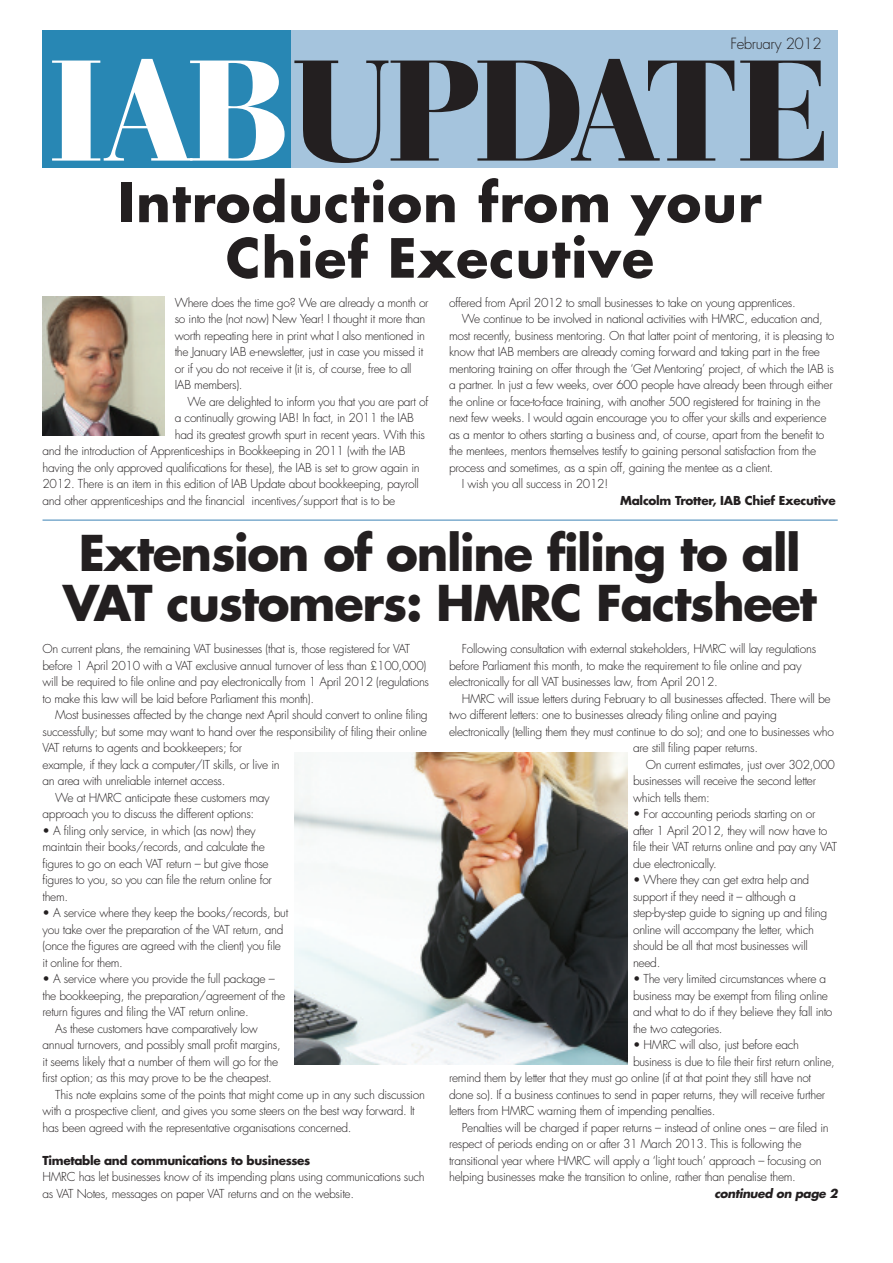
<style>
.page{position:relative;width:893px;height:1263px;background:#fff}
.page>*{position:absolute;margin:0;border:0;box-sizing:border-box;transform-origin:0 0}
.t1{font:900 150px "Bauer Bodoni BT";letter-spacing:-.015em;color:#231f20}
.t2{font:700 52.5px/55.5px "Futura";letter-spacing:.02em;color:#231f20;text-align:center}
.t3{font:700 48px/49.5px "Futura";letter-spacing:-.03em;color:#231f20;text-align:center}
.t4{font:300 15px "Futura";letter-spacing:-.025em;color:#231f20}
.t5{font:300 12px/16.5px "Futura";letter-spacing:-.025em;color:#231f20}
.t6{font:700 12px "Futura";letter-spacing:-.03em;color:#231f20}
.t7{font:italic 700 12px "Futura";letter-spacing:-.03em;color:#231f20}
.s1{color:#fff}
</style>
<div class="page">
<div style="left:262px;top:30px;width:576px;height:138px;background:#a5c4dd"></div>
<div style="left:43px;top:30px;width:248px;height:138px;background:#2887b4"></div>
<img style="left:43px;top:297px;width:121px;height:139px">
<img style="left:294px;top:753px;width:333px;height:311px">
<hr style="left:43px;top:519px;width:795px;height:2px;background:#7dacce">
<p class="t4" style="left:730px;top:36px;width:93px">February 2012</p>
<h1 class="t1" style="left:50px;top:61px;width:782px"><span class="s1">IAB</span>UPDATE</h1>
<h2 class="t2" style="left:118px;top:179px;width:645px">Introduction from your<br>Chief Executive</h2>
<p class="t5" style="left:175px;top:295px;width:255px">Where does the time go? We are already a month or so into the (not now) New Year! I thought it more than worth repeating here in print what I also mentioned in the January IAB e-newsletter, just in case you missed it or if you do not receive it (it is, of course, free to all IAB members).</p>
<p class="t5" style="left:188px;top:394px;width:242px">We are delighted to inform you that you are part of</p>
<p class="t5" style="left:175px;top:410px;width:241px">a continually growing IAB! In fact, in 2011 the IAB</p>
<p class="t5" style="left:175px;top:427px;width:252px">had its greatest growth spurt in recent years. With this</p>
<p class="t5" style="left:43px;top:443px;width:365px">and the introduction of Apprenticeships in Bookkeeping in 2011 (with the IAB</p>
<p class="t5" style="left:43px;top:460px;width:379px">having the only approved qualifications for these), the IAB is set to grow again in</p>
<p class="t5" style="left:43px;top:476px;width:378px">2012. There is an item in this edition of IAB Update about bookkeeping, payroll</p>
<p class="t5" style="left:43px;top:493px;width:354px">and other apprenticeships and the financial incentives/support that is to be</p>
<p class="t5" style="left:449px;top:295px;width:348px">offered from April 2012 to small businesses to take on young apprentices.</p>
<p class="t5" style="left:462px;top:311px;width:362px">We continue to be involved in national activities with HMRC, education and,</p>
<p class="t5" style="left:449px;top:328px;width:387px">most recently, business mentoring. On that latter point of mentoring, it is pleasing to</p>
<p class="t5" style="left:449px;top:344px;width:372px">know that IAB members are already coming forward and taking part in the free</p>
<p class="t5" style="left:449px;top:361px;width:386px">mentoring training on offer through the ‘Get Mentoring’ project, of which the IAB is</p>
<p class="t5" style="left:449px;top:377px;width:385px">a partner. In just a few weeks, over 600 people have already been through either</p>
<p class="t5" style="left:449px;top:394px;width:373px">the online or face-to-face training, with another 500 registered for training in the</p>
<p class="t5" style="left:449px;top:410px;width:379px">next few weeks. I would again encourage you to offer your skills and experience</p>
<p class="t5" style="left:449px;top:427px;width:377px">as a mentor to others starting a business and, of course, apart from the benefit to</p>
<p class="t5" style="left:449px;top:443px;width:368px">the mentees, mentors themselves testify to gaining personal satisfaction from the</p>
<p class="t5" style="left:449px;top:460px;width:326px">process and sometimes, as a spin off, gaining the mentee as a client.</p>
<p class="t5" style="left:462px;top:476px;width:148px">I wish you all success in 2012!</p>
<p class="t6" style="left:620px;top:495px;width:217px">Malcolm Trotter, IAB Chief Executive</p>
<h3 class="t3" style="left:63px;top:533px;width:755px">Extension of online filing to all<br>VAT customers: HMRC Factsheet</h3>
<p class="t5" style="left:43px;top:641px;width:388px">On current plans, the remaining VAT businesses (that is, those registered for VAT before 1 April 2010 with a VAT exclusive annual turnover of less than £100,000) will be required to file online and pay electronically from 1 April 2012 (regulations to make this law will be laid before Parliament this month).</p>
<p class="t5" style="left:55px;top:707px;width:374px">Most businesses affected by the change next April should convert to online filing</p>
<p class="t5" style="left:43px;top:724px;width:386px">successfully; but some may want to hand over the responsibility of filing their online</p>
<p class="t5" style="left:43px;top:740px;width:201px">VAT returns to agents and bookkeepers; for</p>
<p class="t5" style="left:43px;top:757px;width:239px">example, if they lack a computer/IT skills, or live in</p>
<p class="t5" style="left:43px;top:773px;width:185px">an area with unreliable internet access.</p>
<p class="t5" style="left:55px;top:790px;width:216px">We at HMRC anticipate these customers may</p>
<p class="t5" style="left:43px;top:806px;width:213px">approach you to discuss the different options:</p>
<p class="t5" style="left:43px;top:823px;width:231px">• A filing only service, in which (as now) they maintain their books/records, and calculate the figures to go on each VAT return – but give those figures to you, so you can file the return online for them.</p>
<p class="t5" style="left:43px;top:905px;width:247px">• A service where they keep the books/records, but you take over the preparation of the VAT return, and (once the figures are agreed with the client) you file it online for them.</p>
<p class="t5" style="left:43px;top:971px;width:234px">• A service where you provide the full package –</p>
<p class="t5" style="left:43px;top:988px;width:244px">the bookkeeping, the preparation/agreement of the</p>
<p class="t5" style="left:43px;top:1004px;width:208px">return figures and filing the VAT return online.</p>
<p class="t5" style="left:55px;top:1021px;width:204px">As these customers have comparatively low</p>
<p class="t5" style="left:43px;top:1037px;width:240px">annual turnovers, and possibly small profit margins,</p>
<p class="t5" style="left:43px;top:1054px;width:237px">it seems likely that a number of them will go for the</p>
<p class="t5" style="left:43px;top:1070px;width:231px">first option; as this may prove to be the cheapest.</p>
<p class="t5" style="left:55px;top:1087px;width:371px">This note explains some of the points that might come up in any such discussion</p>
<p class="t5" style="left:43px;top:1103px;width:374px">with a prospective client, and gives you some steers on the best way forward. It</p>
<p class="t5" style="left:43px;top:1120px;width:311px">has been agreed with the representative organisations concerned.</p>
<p class="t6" style="left:43px;top:1155px;width:269px">Timetable and communications to businesses</p>
<p class="t5" style="left:43px;top:1169px;width:384px">HMRC has let businesses know of its impending plans using communications such as VAT Notes, messages on paper VAT returns and on the website.</p>
<p class="t5" style="left:449px;top:641px;width:369px;text-indent:13px">Following consultation with external stakeholders, HMRC will lay regulations before Parliament this month, to make the requirement to file online and pay electronically for all VAT businesses law, from April 2012.</p>
<p class="t5" style="left:462px;top:691px;width:370px">HMRC will issue letters during February to all businesses affected. There will be</p>
<p class="t5" style="left:449px;top:707px;width:329px">two different letters: one to businesses already filing online and paying</p>
<p class="t5" style="left:449px;top:724px;width:386px">electronically (telling them they must continue to do so); and one to businesses who</p>
<p class="t5" style="left:633px;top:740px;width:126px">are still filing paper returns.</p>
<p class="t5" style="left:646px;top:757px;width:191px">On current estimates, just over 302,000</p>
<p class="t5" style="left:633px;top:773px;width:184px">businesses will receive the second letter</p>
<p class="t5" style="left:633px;top:790px;width:78px">which tells them:</p>
<p class="t5" style="left:633px;top:806px;width:206px">• For accounting periods starting on or after 1 April 2012, they will now have to file their VAT returns online and pay any VAT due electronically.</p>
<p class="t5" style="left:633px;top:872px;width:196px">• Where they can get extra help and support if they need it – although a step-by-step guide to signing up and filing online will accompany the letter, which should be all that most businesses will need.</p>
<p class="t5" style="left:633px;top:971px;width:201px">• The very limited circumstances where a business may be exempt from filing online and what to do if they believe they fall into the two categories.</p>
<p class="t5" style="left:633px;top:1037px;width:168px">• HMRC will also, just before each</p>
<p class="t5" style="left:633px;top:1054px;width:203px">business is due to file their first return online,</p>
<p class="t5" style="left:449px;top:1070px;width:364px">remind them by letter that they must go online (if at that point they still have not</p>
<p class="t5" style="left:449px;top:1087px;width:378px">done so). If a business continues to send in paper returns, they will receive further</p>
<p class="t5" style="left:449px;top:1103px;width:268px">letters from HMRC warning them of impending penalties.</p>
<p class="t5" style="left:462px;top:1120px;width:368px">Penalties will be charged if paper returns – instead of online ones – are filed in</p>
<p class="t5" style="left:449px;top:1136px;width:354px">respect of periods ending on or after 31 March 2013. This is following the</p>
<p class="t5" style="left:449px;top:1153px;width:374px">transitional year where HMRC will apply a ‘light touch’ approach – focusing on</p>
<p class="t5" style="left:449px;top:1169px;width:348px">helping businesses make the transition to online, rather than penalise them.</p>
<p class="t7" style="left:714px;top:1188px;width:125px">continued on page 2</p>
</div>
